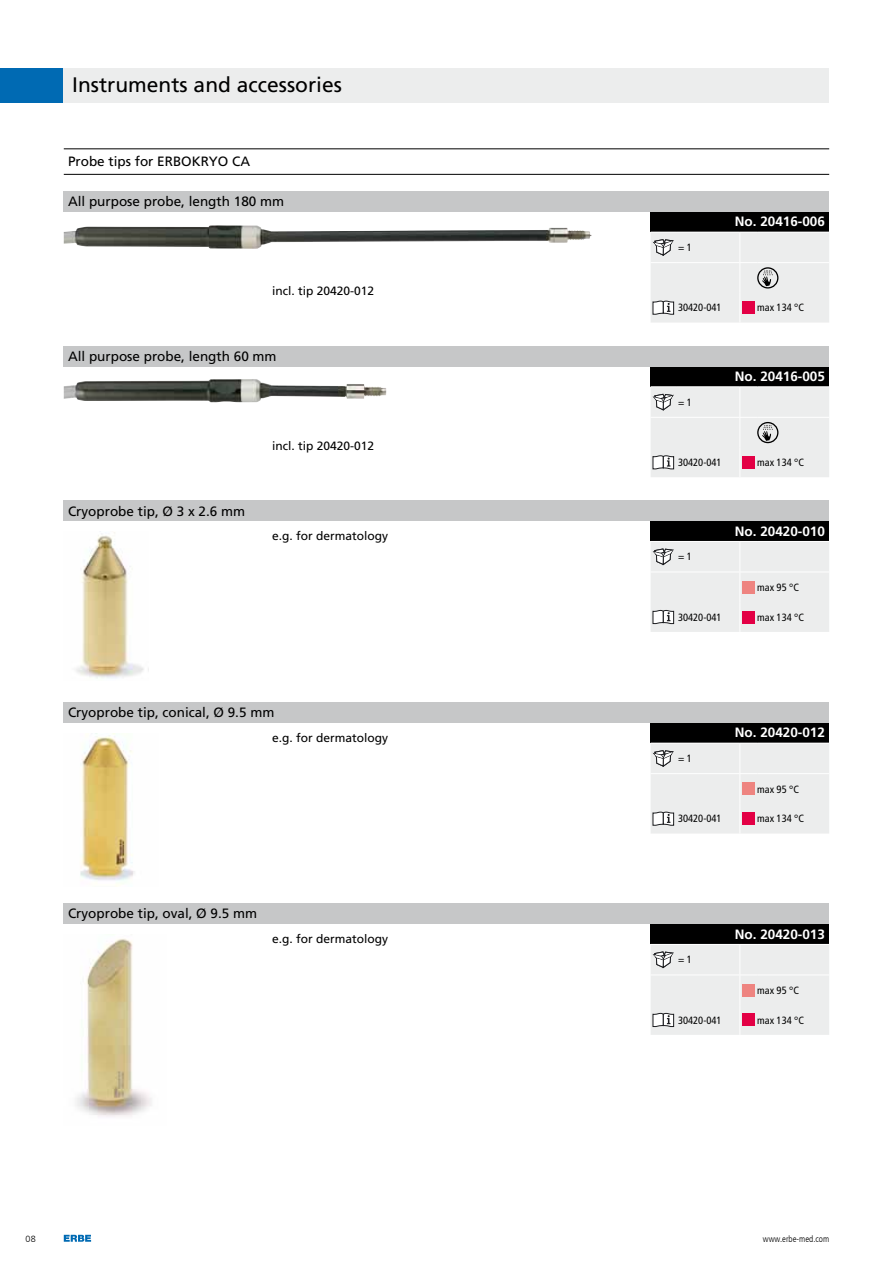
<style>
.page{position:relative;width:893px;height:1263px;background:#fff}
.page>*{position:absolute;margin:0;border:0;box-sizing:border-box;transform-origin:0 0}
.t1{font:21px "Frutiger LT Com";color:#000}
.t2{font:13.5px "Frutiger LT Com";color:#000}
.t3{font:700 13.5px "Frutiger LT Com";color:#fff}
.t4{font:12px "Frutiger LT Com";color:#000}
.t5{font:condensed 10.5px "Frutiger LT Com";color:#000}
.t6{font:300 condensed 9px "Frutiger LT Com";color:#000}
.t7{font:300 9px "Frutiger LT Com";color:#000}
</style>
<div class="page">
<svg style="left:64px;top:1235px;width:27px;height:7px"></svg>
<div style="left:0;top:68px;width:64px;height:34px;background:#006ab3"></div>
<hr style="left:64px;top:148px;width:765px;height:1px;background:#000">
<hr style="left:64px;top:174px;width:765px;height:1px;background:#000">
<div style="left:651px;top:212px;width:178px;height:20px;background:#000"></div>
<img style="left:64px;top:225px;width:527px;height:24px">
<svg style="left:651px;top:233px;width:178px;height:90px"></svg>
<div style="left:742px;top:301px;width:13px;height:13px;background:#e30045"></div>
<div style="left:651px;top:366px;width:178px;height:20px;background:#000"></div>
<img style="left:64px;top:379px;width:322px;height:23px">
<svg style="left:651px;top:386px;width:178px;height:91px"></svg>
<div style="left:742px;top:456px;width:13px;height:13px;background:#e30045"></div>
<div style="left:651px;top:521px;width:178px;height:20px;background:#000"></div>
<img style="left:76px;top:532px;width:68px;height:147px">
<svg style="left:651px;top:542px;width:178px;height:90px"></svg>
<div style="left:742px;top:611px;width:13px;height:12px;background:#e30045"></div>
<div style="left:651px;top:722px;width:178px;height:21px;background:#000"></div>
<img style="left:80px;top:733px;width:55px;height:154px">
<div style="left:651px;top:744px;width:178px;height:89px;background:#eceded"></div>
<div style="left:742px;top:812px;width:13px;height:13px;background:#e30045"></div>
<div style="left:651px;top:924px;width:178px;height:20px;background:#000"></div>
<img style="left:76px;top:938px;width:76px;height:179px">
<div style="left:651px;top:945px;width:178px;height:90px;background:#eceded"></div>
<div style="left:742px;top:1014px;width:13px;height:12px;background:#e30045"></div>
<div style="left:64px;top:191px;width:765px;height:21px;background:#c6c7c8"></div>
<div style="left:64px;top:346px;width:765px;height:20px;background:#c6c7c8"></div>
<div style="left:64px;top:501px;width:765px;height:20px;background:#c6c7c8"></div>
<div style="left:64px;top:702px;width:765px;height:20px;background:#c6c7c8"></div>
<div style="left:64px;top:904px;width:765px;height:20px;background:#c6c7c8"></div>
<div style="left:64px;top:68px;width:765px;height:34px;background:#eceded"></div>
<h1 class="t1" style="left:72px;top:73px;width:271px">Instruments and accessories</h1>
<p class="t2" style="left:68px;top:154px;width:184px">Probe tips for ERBOKRYO CA</p>
<p class="t2" style="left:68px;top:194px;width:218px">All purpose probe, length 180 mm</p>
<p class="t4" style="left:272px;top:284px;width:104px">incl. tip 20420-012</p>
<p class="t2" style="left:68px;top:348px;width:210px">All purpose probe, length 60 mm</p>
<p class="t2" style="left:68px;top:503px;width:179px">Cryoprobe tip, Ø 3 x 2.6 mm</p>
<p class="t4" style="left:272px;top:438px;width:104px">incl. tip 20420-012</p>
<p class="t4" style="left:272px;top:529px;width:118px">e.g. for dermatology</p>
<p class="t2" style="left:68px;top:704px;width:208px">Cryoprobe tip, conical, Ø 9.5 mm</p>
<p class="t4" style="left:272px;top:730px;width:118px">e.g. for dermatology</p>
<p class="t2" style="left:68px;top:906px;width:191px">Cryoprobe tip, oval, Ø 9.5 mm</p>
<p class="t4" style="left:272px;top:932px;width:118px">e.g. for dermatology</p>
<p class="t5" style="left:678px;top:241px;width:15px">= 1</p>
<p class="t3" style="left:735px;top:214px;width:92px">No. 20416-006</p>
<p class="t5" style="left:678px;top:302px;width:45px">30420-041</p>
<p class="t5" style="left:757px;top:302px;width:48px">max 134 °C</p>
<p class="t5" style="left:678px;top:396px;width:15px">= 1</p>
<p class="t3" style="left:735px;top:368px;width:92px">No. 20416-005</p>
<p class="t5" style="left:678px;top:456px;width:45px">30420-041</p>
<p class="t5" style="left:757px;top:456px;width:48px">max 134 °C</p>
<p class="t5" style="left:678px;top:551px;width:15px">= 1</p>
<p class="t3" style="left:735px;top:523px;width:92px">No. 20420-010</p>
<p class="t5" style="left:757px;top:581px;width:43px">max 95 °C</p>
<p class="t5" style="left:678px;top:611px;width:45px">30420-041</p>
<p class="t5" style="left:757px;top:611px;width:48px">max 134 °C</p>
<p class="t5" style="left:678px;top:752px;width:15px">= 1</p>
<p class="t3" style="left:735px;top:725px;width:92px">No. 20420-012</p>
<p class="t5" style="left:757px;top:783px;width:43px">max 95 °C</p>
<p class="t5" style="left:678px;top:812px;width:45px">30420-041</p>
<p class="t5" style="left:757px;top:812px;width:48px">max 134 °C</p>
<p class="t5" style="left:678px;top:953px;width:15px">= 1</p>
<p class="t3" style="left:735px;top:926px;width:92px">No. 20420-013</p>
<p class="t5" style="left:757px;top:984px;width:43px">max 95 °C</p>
<p class="t5" style="left:678px;top:1014px;width:45px">30420-041</p>
<p class="t5" style="left:757px;top:1014px;width:48px">max 134 °C</p>
<p class="t7" style="left:26px;top:1233px;width:12px">08</p>
<p class="t6" style="left:763px;top:1233px;width:68px">www.erbe-med.com</p>
</div>
